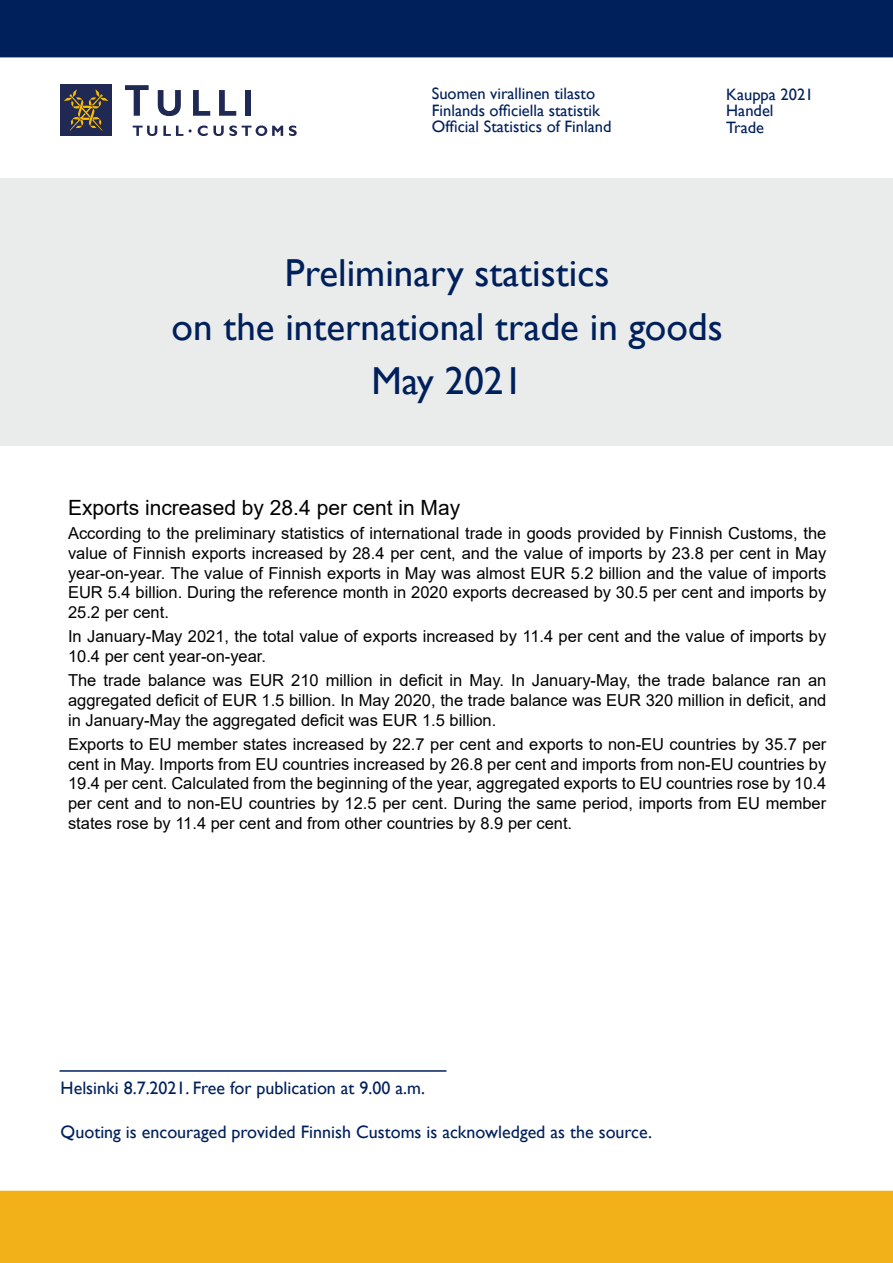
<style>
.page{position:relative;width:893px;height:1263px;background:#fff}
.page>*{position:absolute;margin:0;border:0;box-sizing:border-box;transform-origin:0 0}
.t1{font:39px/54px "Gill Sans";color:#00205b;text-align:center}
.t2{font:21px "Arial";color:#000}
.t3{font:18px "Gill Sans";color:#00205b}
.t4{font:16.5px/19.8px "Arial";color:#000;text-align:justify}
.t5{font:16.5px/16.5px "Gill Sans";color:#00205b}
</style>
<div class="page">
<div style="left:0;top:178px;width:893px;height:268px;background:#eaebeb"></div>
<div style="left:0;top:0;width:893px;height:57px;background:#00205b"></div>
<div style="left:0;top:1191px;width:893px;height:72px;background:#f3b119"></div>
<hr style="left:60px;top:1070px;width:386px;height:2px;background:#00205b">
<div style="left:60px;top:84px;width:52px;height:52px;background:#202854"></div>
<svg style="left:64px;top:89px;width:44px;height:42px"></svg>
<div style="left:246px;top:90px;width:5px;height:26px;background:#202854"></div>
<svg style="left:125px;top:85px;width:24px;height:31px"></svg>
<svg style="left:158px;top:90px;width:23px;height:26px"></svg>
<svg style="left:193px;top:90px;width:17px;height:26px"></svg>
<svg style="left:219px;top:90px;width:17px;height:26px"></svg>
<svg style="left:133px;top:126px;width:24px;height:10px"></svg>
<svg style="left:163px;top:126px;width:20px;height:10px"></svg>
<svg style="left:198px;top:125px;width:85px;height:11px"></svg>
<svg style="left:289px;top:125px;width:8px;height:11px"></svg>
<p class="t5" style="left:432px;top:86px;width:181px">Suomen virallinen tilasto<br>Finlands officiella statistik<br>Official Statistics of Finland</p>
<p class="t5" style="left:726px;top:86px;width:89px">Kauppa 2021<br>Handel<br>Trade</p>
<h1 class="t1" style="left:172px;top:247px;width:553px">Preliminary statistics<br>on the international trade in goods<br>May 2021</h1>
<p class="t2" style="left:68px;top:493px;width:394px">Exports increased by 28.4 per cent in May</p>
<p class="t4" style="left:68px;top:523px;width:760px">According to the preliminary statistics of international trade in goods provided by Finnish Customs, the value of Finnish exports increased by 28.4 per cent, and the value of imports by 23.8 per cent in May year-on-year. The value of Finnish exports in May was almost EUR 5.2 billion and the value of imports EUR 5.4 billion. During the reference month in 2020 exports decreased by 30.5 per cent and imports by 25.2 per cent.</p>
<p class="t4" style="left:68px;top:626px;width:760px">In January-May 2021, the total value of exports increased by 11.4 per cent and the value of imports by<br>10.4 per cent year-on-year.</p>
<p class="t4" style="left:68px;top:670px;width:760px">The trade balance was EUR 210 million in deficit in May. In January-May, the trade balance ran an aggregated deficit of EUR 1.5 billion. In May 2020, the trade balance was EUR 320 million in deficit, and in January-May the aggregated deficit was EUR 1.5 billion.</p>
<p class="t4" style="left:68px;top:734px;width:760px">Exports to EU member states increased by 22.7 per cent and exports to non-EU countries by 35.7 per cent in May. Imports from EU countries increased by 26.8 per cent and imports from non-EU countries by 19.4 per cent. Calculated from the beginning of the year, aggregated exports to EU countries rose by 10.4 per cent and to non-EU countries by 12.5 per cent. During the same period, imports from EU member states rose by 11.4 per cent and from other countries by 8.9 per cent.</p>
<p class="t3" style="left:61px;top:1078px;width:366px">Helsinki 8.7.2021. Free for publication at 9.00 a.m.</p>
<p class="t3" style="left:61px;top:1121px;width:593px">Quoting is encouraged provided Finnish Customs is acknowledged as the source.</p>
</div>
